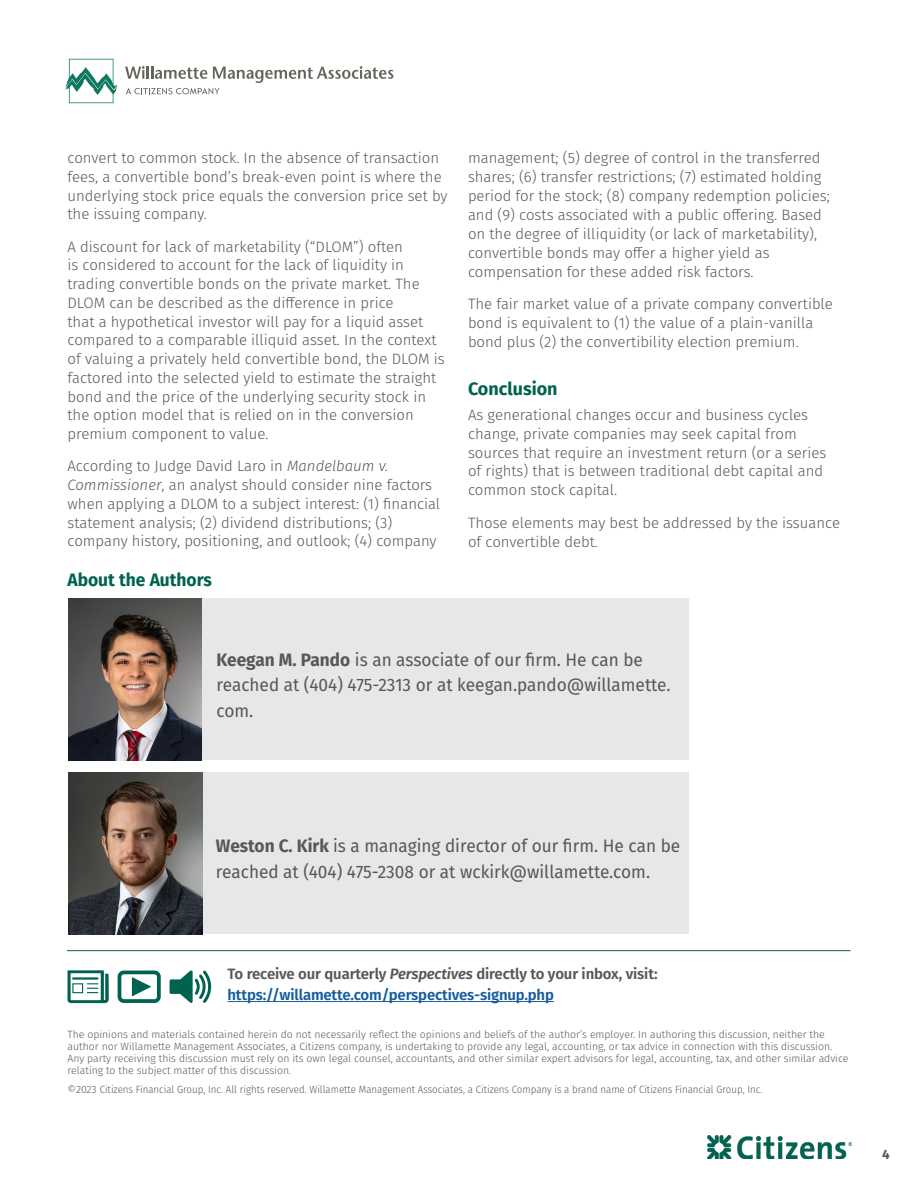
<style>
.page{position:relative;width:918px;height:1188px;background:#fff}
.page>*{position:absolute;margin:0;border:0;box-sizing:border-box;transform-origin:0 0}
.Copy{font:18px/25.5px "Fira Sans";color:#57585a;scale:.96 1}
.Copy-2{font:700 18px "Fira Sans";color:#006350}
.Subheads{font:700 18px "Fira Sans";color:#006350}
.Copy-3{font:300 15px/18.8px "Fira Sans";color:#57585a}
.Subheads-2{font:600 15px/21px "Fira Sans";letter-spacing:-.01em;color:#57585a}
.t1{font:700 13.5px "Fira Sans";color:#57585a}
.Subheads-3{font:300 10.5px/12px "Fira Sans";color:#57585a}
.s1{font-style:italic}
.s2{font-weight:700}
.s3{color:#175d9e}
</style>
<div class="page">
<img style="left:707px;top:1136px;width:144px;height:23px">
<svg style="left:125px;top:66px;width:268px;height:28px"></svg>
<svg style="left:65px;top:59px;width:53px;height:44px"></svg>
<hr style="left:67px;top:950px;width:784px;height:1px;background:#006350">
<div style="left:118px;top:971px;width:43px;height:32px;border:4px solid #006350;border-radius:4px"></div>
<svg style="left:130px;top:975px;width:24px;height:22px"></svg>
<svg style="left:67px;top:970px;width:42px;height:34px"></svg>
<svg style="left:170px;top:970px;width:41px;height:33px"></svg>
<hr style="left:228px;top:1001px;width:326px;height:1px;background:#175d9e">
<div style="left:68px;top:598px;width:621px;height:162px;background:#e6e7e9"></div>
<div style="left:69px;top:772px;width:619px;height:162px;background:#e6e7e9"></div>
<img style="left:68px;top:598px;width:134px;height:162px">
<img style="left:69px;top:772px;width:133px;height:162px">
<p class="Copy-3" style="left:68px;top:149px;width:382px">convert to common stock. In the absence of transaction fees, a convertible bond’s break-even point is where the underlying stock price equals the conversion price set by the issuing company.</p>
<p class="Copy-3" style="left:68px;top:237px;width:379px">A discount for lack of marketability (“DLOM”) often<br>is considered to account for the lack of liquidity in trading convertible bonds on the private market. The DLOM can be described as the difference in price<br>that a hypothetical investor will pay for a liquid asset compared to a comparable illiquid asset. In the context of valuing a privately held convertible bond, the DLOM is factored into the selected yield to estimate the straight bond and the price of the underlying security stock in the option model that is relied on in the conversion premium component to value.</p>
<p class="Copy-3" style="left:68px;top:457px;width:374px">According to Judge David Laro in <span class="s1">Mandelbaum v.<br>Commissioner</span>, an analyst should consider nine factors when applying a DLOM to a subject interest: (1) financial statement analysis; (2) dividend distributions; (3) company history, positioning, and outlook; (4) company</p>
<p class="Copy-2" style="left:68px;top:565px;width:146px">About the Authors</p>
<p class="Copy-3" style="left:468px;top:148px;width:363px">management; (5) degree of control in the transferred shares; (6) transfer restrictions; (7) estimated holding period for the stock; (8) company redemption policies; and (9) costs associated with a public offering. Based on the degree of illiquidity (or lack of marketability), convertible bonds may offer a higher yield as compensation for these added risk factors.</p>
<p class="Copy-3" style="left:468px;top:294px;width:366px">The fair market value of a private company convertible bond is equivalent to (1) the value of a plain-vanilla bond plus (2) the convertibility election premium.</p>
<p class="Subheads" style="left:468px;top:373px;width:91px">Conclusion</p>
<p class="Copy-3" style="left:468px;top:405px;width:360px">As generational changes occur and business cycles change, private companies may seek capital from sources that require an investment return (or a series of rights) that is between traditional debt capital and common stock capital.</p>
<p class="Copy-3" style="left:468px;top:513px;width:374px">Those elements may best be addressed by the issuance of convertible debt.</p>
<p class="Copy" style="left:216px;top:646px;width:475px"><span class="s2">Keegan M. Pando</span> is an associate of our firm. He can be reached at (404) 475-2313 or at keegan.pando@willamette. com.</p>
<p class="Copy" style="left:216px;top:833px;width:485px"><span class="s2">Weston C. Kirk</span> is a managing director of our firm. He can be reached at (404) 475-2308 or at wckirk@willamette.com.</p>
<p class="Subheads-2" style="left:228px;top:962px;width:432px">To receive our quarterly <span class="s1">Perspectives</span> directly to your inbox, visit: <span class="s3">https://willamette.com/perspectives-signup.php</span></p>
<p class="Subheads-3" style="left:68px;top:1028px;width:783px">The opinions and materials contained herein do not necessarily reflect the opinions and beliefs of the author’s employer. In authoring this discussion, neither the author nor Willamette Management Associates, a Citizens company, is undertaking to provide any legal, accounting, or tax advice in connection with this discussion.<br>Any party receiving this discussion must rely on its own legal counsel, accountants, and other similar expert advisors for legal, accounting, tax, and other similar advice relating to the subject matter of this discussion.</p>
<p class="Subheads-3" style="left:68px;top:1083px;width:697px">©2023 Citizens Financial Group, Inc. All rights reserved. Willamette Management Associates, a Citizens Company is a brand name of Citizens Financial Group, Inc.</p>
<p class="t1" style="left:882px;top:1143px;width:9px">4</p>
</div>
